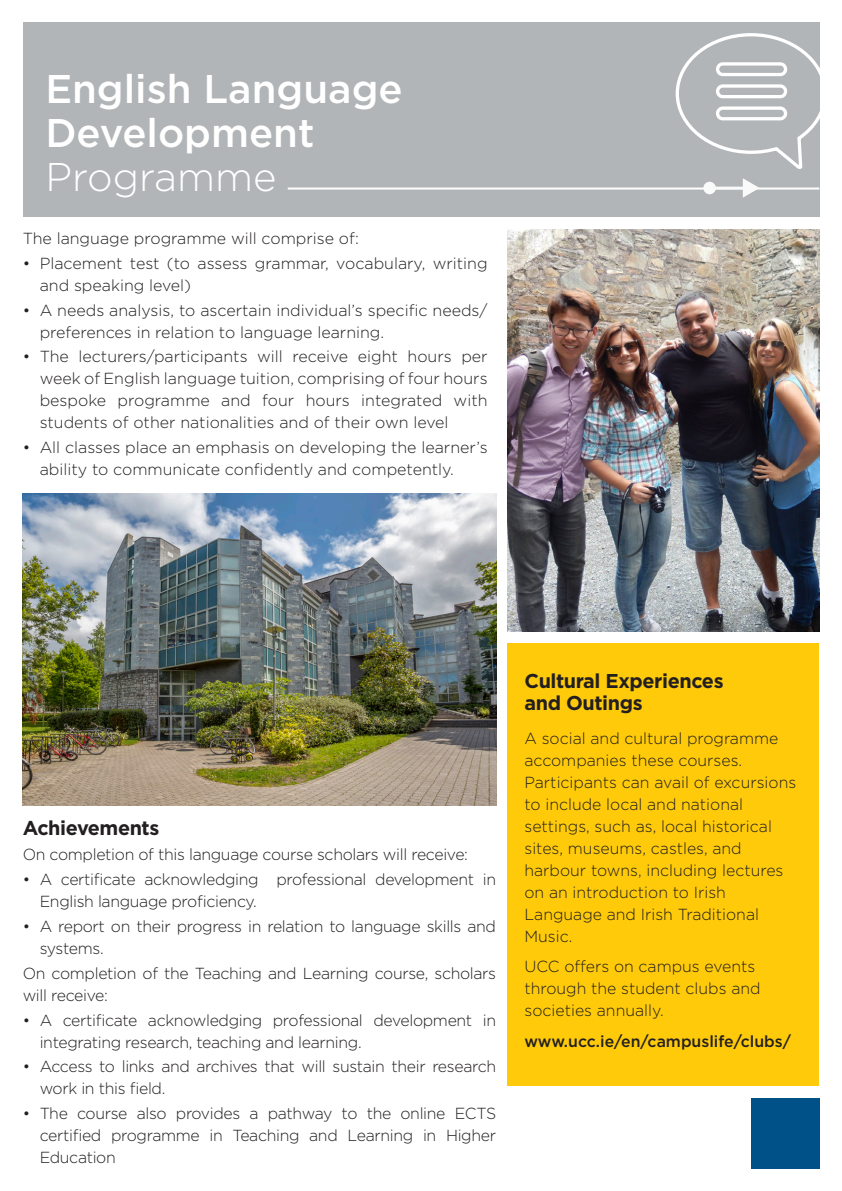
<style>
.page{position:relative;width:842px;height:1191px;background:#fff}
.page>*{position:absolute;margin:0;border:0;box-sizing:border-box;transform-origin:0 0}
.t1{font:500 40px/44px "Gotham";color:#fff}
.t2{font:700 20px/22px "Gotham";letter-spacing:-.02em;color:#231f20}
.t3{font:300 16px/22px "Gotham";color:#231f20}
.t4{font:300 16px/22px "Gotham";letter-spacing:-.02em;color:#231f20}
.t5{font:500 16px "Gotham";color:#231f20}
.s1{font-weight:300}
</style>
<div class="page">
<div style="left:507px;top:643px;width:312px;height:443px;background:#feca0a"></div>
<div style="left:23px;top:23px;width:796px;height:194px;background:#b1b5b7"></div>
<hr style="left:288px;top:187px;width:531px;height:2px;background:#fff">
<svg style="left:703px;top:178px;width:57px;height:20px"></svg>
<svg style="left:675px;top:31px;width:145px;height:141px"></svg>
<img style="left:507px;top:230px;width:312px;height:401px">
<img style="left:23px;top:493px;width:473px;height:312px">
<div style="left:751px;top:1098px;width:69px;height:70px;background:#005187"></div>
<p class="t1" style="left:45px;top:66px;width:359px">English Language<br>Development<br><span class="s1">Programme</span></p>
<p class="t3" style="left:23px;top:227px;width:338px">The language programme will comprise of:</p>
<p class="t3" style="left:40px;top:252px;width:449px;text-indent:-17px">• Placement test (to assess grammar, vocabulary, writing and speaking level)</p>
<p class="t3" style="left:40px;top:298px;width:449px;text-indent:-17px">• A needs analysis, to ascertain individual’s specific needs/ preferences in relation to language learning.</p>
<p class="t3" style="left:40px;top:345px;width:449px;text-align:justify;text-indent:-17px">• The lecturers/participants will receive eight hours per week of English language tuition, comprising of four hours bespoke programme and four hours integrated with students of other nationalities and of their own level</p>
<p class="t3" style="left:40px;top:436px;width:449px;text-indent:-17px">• All classes place an emphasis on developing the learner’s ability to communicate confidently and competently.</p>
<p class="t2" style="left:23px;top:817px;width:138px">Achievements</p>
<p class="t4" style="left:23px;top:843px;width:447px">On completion of this language course scholars will receive:</p>
<p class="t4" style="left:40px;top:868px;width:458px;text-indent:-17px">• A certificate acknowledging professional development in<br>English language proficiency.</p>
<p class="t4" style="left:40px;top:914px;width:458px;text-indent:-17px">• A report on their progress in relation to language skills and systems.</p>
<p class="t4" style="left:23px;top:961px;width:475px">On completion of the Teaching and Learning course, scholars will receive:</p>
<p class="t4" style="left:40px;top:1008px;width:458px;text-indent:-17px">• A certificate acknowledging professional development in integrating research, teaching and learning.</p>
<p class="t4" style="left:40px;top:1055px;width:458px;text-indent:-17px">• Access to links and archives that will sustain their research work in this field.</p>
<p class="t3" style="left:40px;top:1102px;width:458px;text-align:justify;text-indent:-17px">• The course also provides a pathway to the online ECTS certified programme in Teaching and Learning in Higher Education</p>
<p class="t2" style="left:524px;top:670px;width:201px">Cultural Experiences and Outings</p>
<p class="t3" style="left:524px;top:726px;width:273px">A social and cultural programme accompanies these courses.<br>Participants can avail of excursions to include local and national settings, such as, local historical sites, museums, castles, and harbour towns, including lectures on an introduction to Irish<br>Language and Irish Traditional<br>Music.</p>
<p class="t3" style="left:524px;top:955px;width:238px">UCC offers on campus events through the student clubs and societies annually.</p>
<p class="t5" style="left:524px;top:1030px;width:268px">www.ucc.ie/en/campuslife/clubs/</p>
</div>
